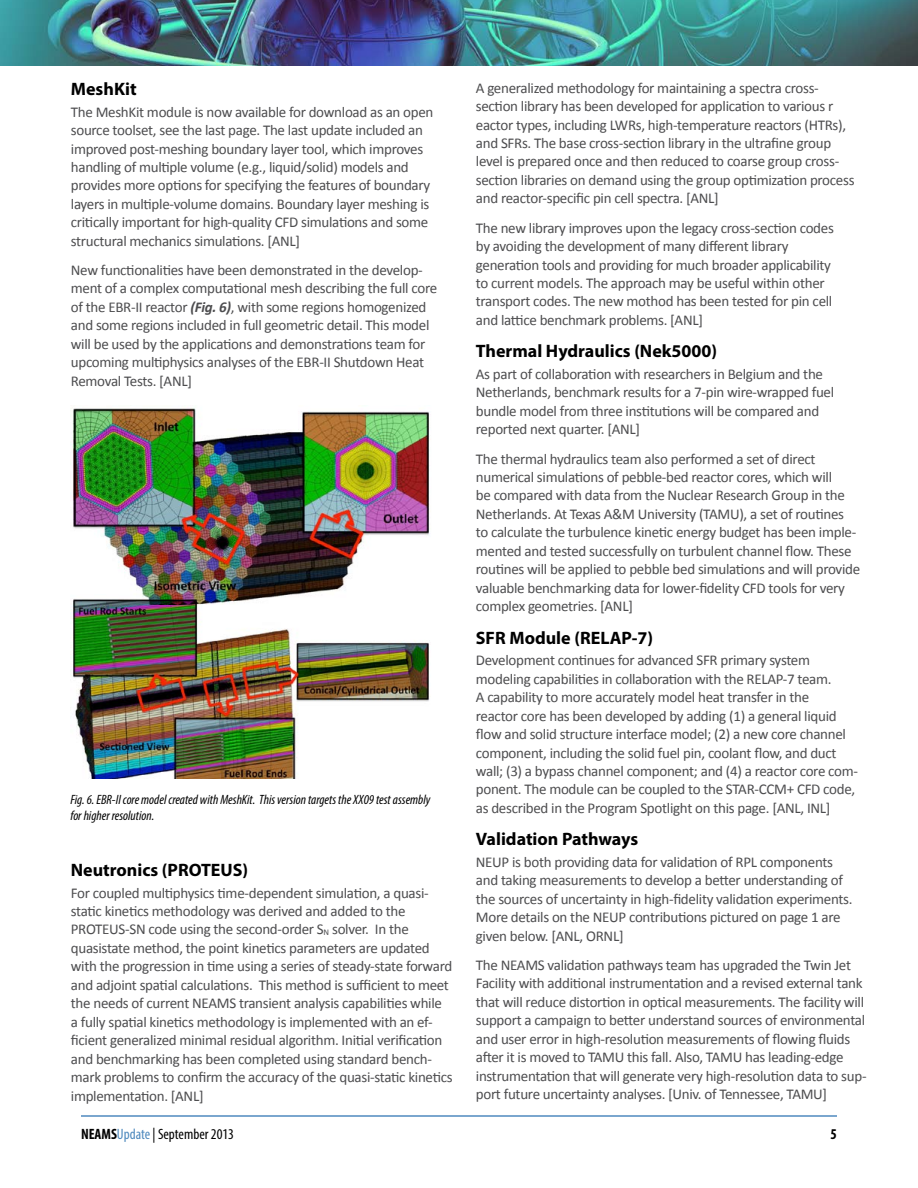
<style>
.page{position:relative;width:918px;height:1188px;background:#fff}
.page>*{position:absolute;margin:0;border:0;box-sizing:border-box;transform-origin:0 0}
.t1{font:700 18px "Myriad Pro";color:#000}
.t2{font:15px/18.5px "Calibri";letter-spacing:-.02em;color:#4d4d4f}
.t3{font:condensed 15px "Myriad Pro";color:#000}
.t4{font:700 condensed 15px "Myriad Pro";color:#000}
.t5{font:italic condensed 13.5px/16.2px "Myriad Pro";color:#000}
.s1{font-weight:700;font-style:italic}
.s2{font-size:8.7px}
.s3{font-weight:700}
.s4{color:#4f8abe}
</style>
<div class="page">
<hr style="left:81px;top:1115px;width:756px;height:2px;background:#4f8abe">
<img style="left:0;top:0;width:918px;height:66px">
<img style="left:71px;top:408px;width:359px;height:186px">
<img style="left:70px;top:594px;width:359px;height:185px">
<p class="t1" style="left:71px;top:77px;width:67px">MeshKit</p>
<p class="t2" style="left:71px;top:102px;width:364px">The MeshKit module is now available for download as an open source toolset, see the last page. The last update included an improved post-meshing boundary layer tool, which improves handling of multiple volume (e.g., liquid/solid) models and provides more options for specifying the features of boundary layers in multiple-volume domains. Boundary layer meshing is critically important for high-quality CFD simulations and some structural mechanics simulations. [ANL]</p>
<p class="t2" style="left:71px;top:261px;width:368px">New functionalities have been demonstrated in the develop&shy;ment of a complex computational mesh describing the full core of the EBR-II reactor <span class="s1">(Fig. 6)</span>, with some regions homogenized and some regions included in full geometric detail. This model will be used by the applications and demonstrations team for upcoming multiphysics analyses of the EBR-II Shutdown Heat Removal Tests. [ANL]</p>
<p class="t5" style="left:70px;top:791px;width:362px">Fig. 6. EBR-II core model created with MeshKit. This version targets the XX09 test assembly for higher resolution.</p>
<p class="t1" style="left:71px;top:858px;width:179px">Neutronics (PROTEUS)</p>
<p class="t2" style="left:71px;top:883px;width:383px">For coupled multiphysics time-dependent simulation, a quasi&shy;static kinetics methodology was derived and added to the PROTEUS-SN code using the second-order S<span class="s2">N</span> solver. In the quasistate method, the point kinetics parameters are updated with the progression in time using a series of steady-state forward and adjoint spatial calculations. This method is sufficient to meet the needs of current NEAMS transient analysis capabilities while a fully spatial kinetics methodology is implemented with an ef&shy;ficient generalized minimal residual algorithm. Initial verification and benchmarking has been completed using standard bench&shy;mark problems to confirm the accuracy of the quasi-static kinetics implementation. [ANL]</p>
<p class="t2" style="left:476px;top:79px;width:380px">A generalized methodology for maintaining a spectra cross&shy;section library has been developed for application to various r eactor types, including LWRs, high-temperature reactors (HTRs), and SFRs. The base cross-section library in the ultrafine group level is prepared once and then reduced to coarse group cross&shy;section libraries on demand using the group optimization process and reactor-specific pin cell spectra. [ANL]</p>
<p class="t2" style="left:476px;top:218px;width:360px">The new library improves upon the legacy cross-section codes by avoiding the development of many different library generation tools and providing for much broader applicability to current models. The approach may be useful within other transport codes. The new mothod has been tested for pin cell and lattice benchmark problems. [ANL]</p>
<p class="t1" style="left:476px;top:339px;width:243px">Thermal Hydraulics (Nek5000)</p>
<p class="t2" style="left:476px;top:365px;width:360px">As part of collaboration with researchers in Belgium and the Netherlands, benchmark results for a 7-pin wire-wrapped fuel bundle model from three institutions will be compared and reported next quarter. [ANL]</p>
<p class="t2" style="left:476px;top:449px;width:386px">The thermal hydraulics team also performed a set of direct numerical simulations of pebble-bed reactor cores, which will<br>be compared with data from the Nuclear Research Group in the Netherlands. At Texas A&amp;M University (TAMU), a set of routines to calculate the turbulence kinetic energy budget has been imple&shy;mented and tested successfully on turbulent channel flow. These routines will be applied to pebble bed simulations and will provide valuable benchmarking data for lower-fidelity CFD tools for very complex geometries. [ANL]</p>
<p class="t1" style="left:476px;top:626px;width:179px">SFR Module (RELAP-7)</p>
<p class="t2" style="left:476px;top:651px;width:384px">Development continues for advanced SFR primary system modeling capabilities in collaboration with the RELAP-7 team.<br>A capability to more accurately model heat transfer in the<br>reactor core has been developed by adding (1) a general liquid flow and solid structure interface model; (2) a new core channel component, including the solid fuel pin, coolant flow, and duct wall; (3) a bypass channel component; and (4) a reactor core com&shy;ponent. The module can be coupled to the STAR-CCM+ CFD code, as described in the Program Spotlight on this page. [ANL, INL]</p>
<p class="t1" style="left:476px;top:827px;width:164px">Validation Pathways</p>
<p class="t2" style="left:476px;top:853px;width:378px">NEUP is both providing data for validation of RPL components and taking measurements to develop a better understanding of the sources of uncertainty in high-fidelity validation experiments.<br>More details on the NEUP contributions pictured on page 1 are given below. [ANL, ORNL]</p>
<p class="t2" style="left:476px;top:956px;width:392px">The NEAMS validation pathways team has upgraded the Twin Jet Facility with additional instrumentation and a revised external tank that will reduce distortion in optical measurements. The facility will support a campaign to better understand sources of environmental and user error in high-resolution measurements of flowing fluids after it is moved to TAMU this fall. Also, TAMU has leading-edge instrumentation that will generate very high-resolution data to sup&shy;port future uncertainty analyses. [Univ. of Tennessee, TAMU]</p>
<p class="t3" style="left:81px;top:1125px;width:155px"><span class="s3">NEAMS</span><span class="s4">Update</span> | September 2013</p>
<p class="t4" style="left:831px;top:1125px;width:8px">5</p>
</div>
